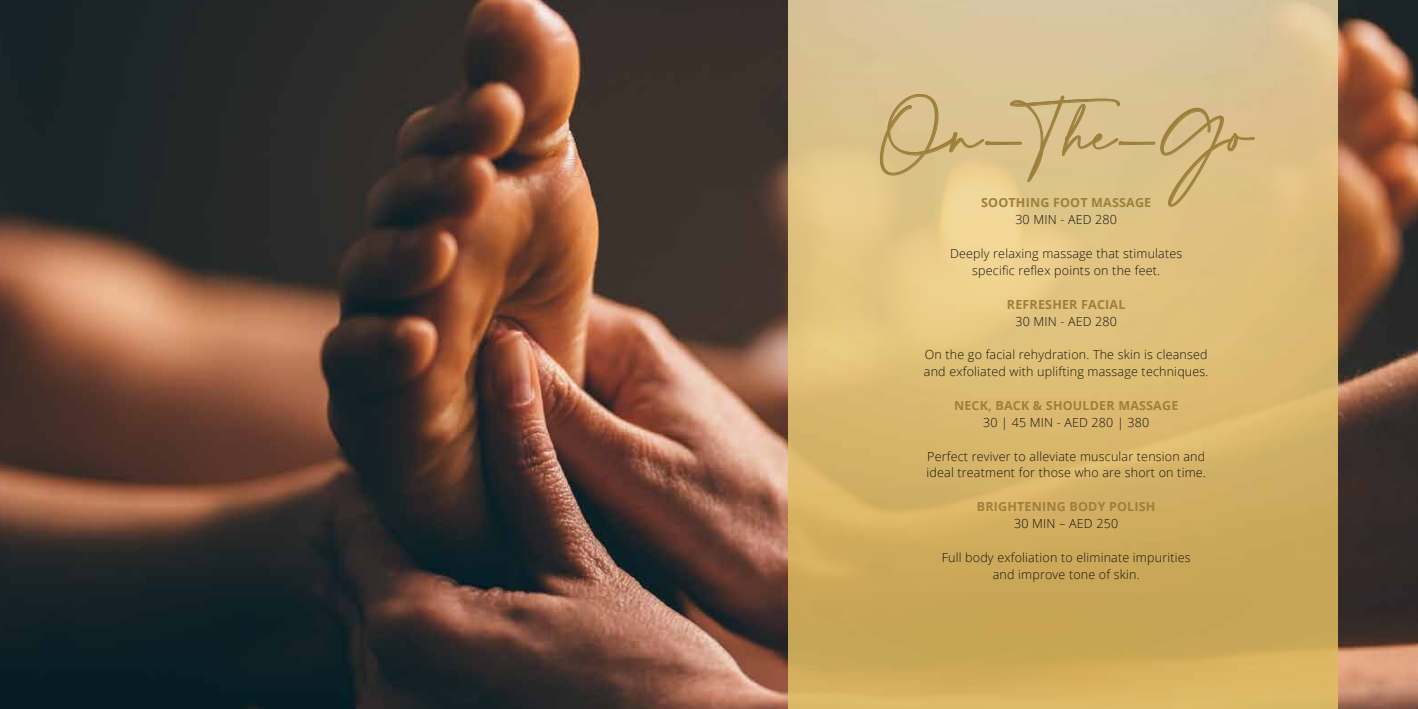
<style>
.page{position:relative;width:1418px;height:709px;background:#fff}
.page>*{position:absolute;margin:0;border:0;box-sizing:border-box;transform-origin:0 0}
.t1{font:43.75px "Amalfi Coast";color:#9e803d}
.t2{font:300 12.5px/16.9px "Open Sans";letter-spacing:.015em;color:#181311;text-align:center}
.t3{font:700 12.5px "Open Sans";letter-spacing:.015em;color:#9e803b}
</style>
<div class="page">
<img style="left:0;top:0;width:1417px;height:709px">
<img style="left:788px;top:0;width:548px;height:709px">
<svg style="left:880px;top:94px;width:374px;height:113px;background:#d8bf87"></svg>
<h1 class="t1" style="left:879px;top:110px;width:375px">On-The-Go</h1>
<p class="t3" style="left:981px;top:194px;width:172px">SOOTHING FOOT MASSAGE</p>
<p class="t2" style="left:1015px;top:211px;width:103px">30 MIN - AED 280</p>
<p class="t2" style="left:950px;top:245px;width:234px">Deeply relaxing massage that stimulates specific reflex points on the feet.</p>
<p class="t3" style="left:1007px;top:295px;width:120px">REFRESHER FACIAL</p>
<p class="t2" style="left:1015px;top:312px;width:103px">30 MIN - AED 280</p>
<p class="t2" style="left:923px;top:346px;width:286px;text-align:left">On the go facial rehydration. The skin is cleansed and exfoliated with uplifting massage techniques.</p>
<p class="t3" style="left:954px;top:396px;width:226px">NECK, BACK &amp; SHOULDER MASSAGE</p>
<p class="t2" style="left:983px;top:413px;width:167px">30 | 45 MIN - AED 280 | 380</p>
<p class="t2" style="left:926px;top:447px;width:281px;text-align:left">Perfect reviver to alleviate muscular tension and ideal treatment for those who are short on time.</p>
<p class="t3" style="left:976px;top:498px;width:180px">BRIGHTENING BODY POLISH</p>
<p class="t2" style="left:1014px;top:515px;width:105px">30 MIN – AED 250</p>
<p class="t2" style="left:941px;top:548px;width:250px">Full body exfoliation to eliminate impurities and improve tone of skin.</p>
</div>
